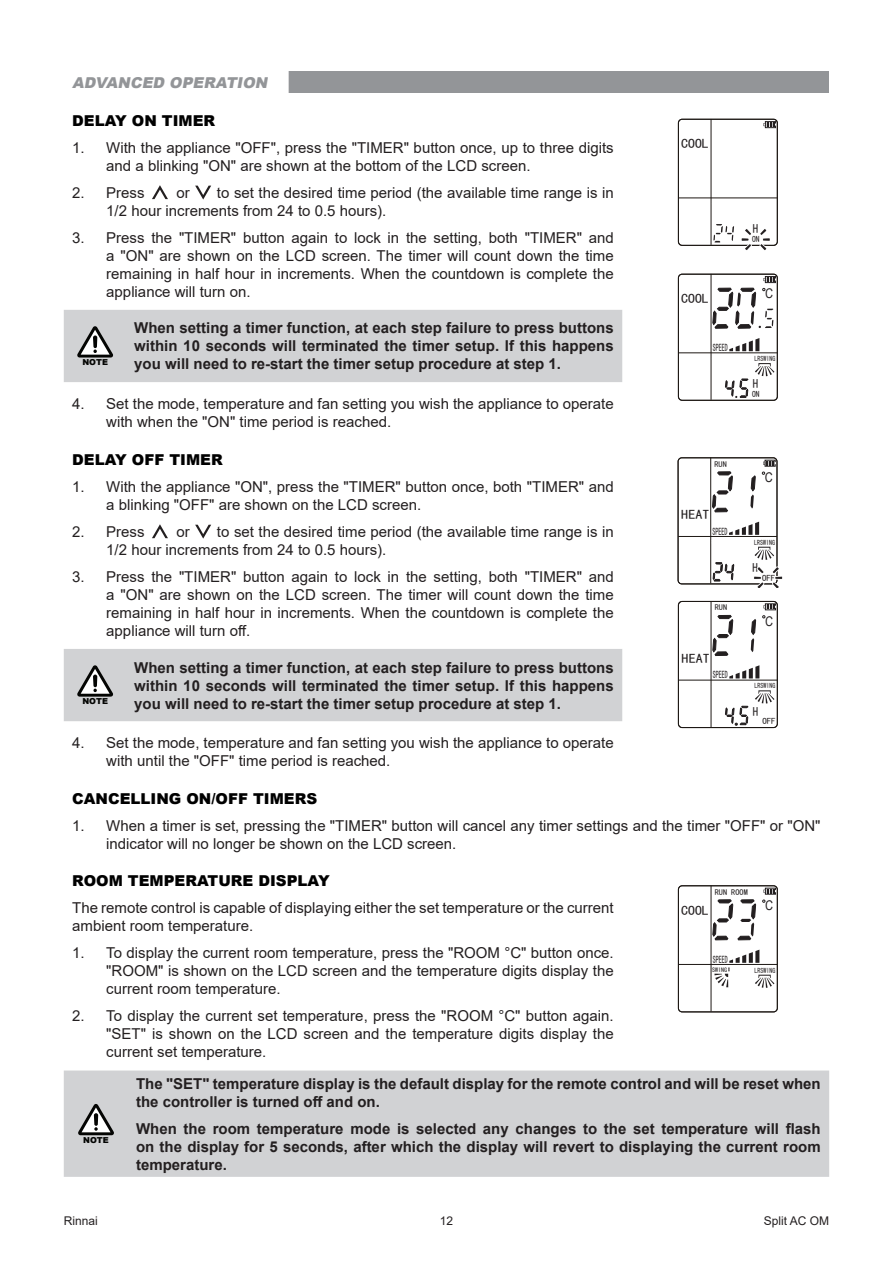
<style>
.page{position:relative;width:893px;height:1263px;background:#fff}
.page>*{position:absolute;margin:0;border:0;box-sizing:border-box;transform-origin:0 0}
.t1{font:15px/18px "Arial";color:#231f20}
.t2{font:700 15px/18px "Arial";color:#231f20;text-align:justify}
.t3{font:900 15px "Arial";color:#000}
.t4{font:italic 900 15px "Arial";color:#939598}
.t5{font:13.35px "Arial";color:#231f20;scale:.82 1}
.t6{font:13.2px "Sim Hei";color:#231f20;scale:1.04 1}
.t7{font:13.2px "Sim Hei";color:#231f20;scale:1.06 1}
.t8{font:12.9px "Sim Hei";color:#231f20;scale:.85 1}
.t9{font:12px "Arial";color:#231f20}
.t10{font:10.5px "Sim Hei";color:#231f20;scale:.57 1}
.t11{font:8.85px "Sim Hei";color:#231f20}
.t12{font:8.25px "Sim Hei";color:#231f20}
.t13{font:900 8.25px "Arial";color:#040503}
.t14{font:7.5px "Sim Hei";color:#231f20;scale:.8 1}
.t15{font:6.6px "Sim Hei";color:#231f20;scale:.91 1}
</style>
<div class="page">
<div style="left:64px;top:310px;width:558px;height:72px;background:#d1d2d4"></div>
<svg style="left:93px;top:335px;width:4px;height:13px"></svg>
<div style="left:64px;top:649px;width:558px;height:72px;background:#d1d2d4"></div>
<svg style="left:93px;top:675px;width:4px;height:12px"></svg>
<div style="left:64px;top:1070px;width:765px;height:107px;background:#d1d2d4"></div>
<svg style="left:78px;top:1104px;width:36px;height:31px"></svg>
<svg style="left:94px;top:1113px;width:4px;height:13px"></svg>
<div style="left:678px;top:119px;width:100px;height:127px;border:1px solid #1d1814;border-radius:4px"></div>
<hr style="left:678px;top:197px;width:99px;height:1px;background:#1d1814">
<hr style="left:711px;top:119px;width:1px;height:126px;background:#1d1814">
<svg style="left:763px;top:121px;width:13px;height:7px"></svg>
<svg style="left:713px;top:224px;width:39px;height:26px"></svg>
<svg style="left:759px;top:229px;width:12px;height:22px"></svg>
<div style="left:678px;top:274px;width:100px;height:127px;border:1px solid #1d1814;border-radius:4px"></div>
<hr style="left:678px;top:352px;width:99px;height:1px;background:#1d1814">
<svg style="left:755px;top:363px;width:19px;height:13px"></svg>
<svg style="left:729px;top:338px;width:30px;height:13px"></svg>
<hr style="left:711px;top:274px;width:1px;height:126px;background:#1d1814">
<svg style="left:725px;top:378px;width:24px;height:20px"></svg>
<svg style="left:712px;top:276px;width:64px;height:53px"></svg>
<svg style="left:152px;top:185px;width:16px;height:14px"></svg>
<svg style="left:195px;top:186px;width:16px;height:14px"></svg>
<div style="left:678px;top:601px;width:100px;height:127px;border:1px solid #1d1814;border-radius:4px"></div>
<hr style="left:678px;top:680px;width:99px;height:1px;background:#1d1814">
<svg style="left:762px;top:603px;width:14px;height:15px"></svg>
<svg style="left:755px;top:690px;width:19px;height:13px"></svg>
<svg style="left:729px;top:665px;width:30px;height:13px"></svg>
<hr style="left:711px;top:601px;width:1px;height:126px;background:#1d1814">
<svg style="left:725px;top:705px;width:24px;height:21px"></svg>
<svg style="left:712px;top:615px;width:21px;height:41px"></svg>
<svg style="left:751px;top:619px;width:5px;height:33px"></svg>
<div style="left:678px;top:457px;width:99px;height:127px;border:1px solid #1d1814;border-radius:4px"></div>
<hr style="left:678px;top:536px;width:99px;height:1px;background:#1d1814">
<svg style="left:763px;top:460px;width:12px;height:6px"></svg>
<svg style="left:754px;top:547px;width:20px;height:13px"></svg>
<svg style="left:729px;top:522px;width:30px;height:13px"></svg>
<hr style="left:710px;top:457px;width:1px;height:126px;background:#1d1814">
<svg style="left:712px;top:562px;width:23px;height:20px"></svg>
<svg style="left:712px;top:471px;width:21px;height:41px"></svg>
<svg style="left:750px;top:476px;width:6px;height:32px"></svg>
<svg style="left:753px;top:567px;width:11px;height:20px"></svg>
<svg style="left:772px;top:566px;width:11px;height:21px"></svg>
<svg style="left:152px;top:524px;width:16px;height:14px"></svg>
<svg style="left:195px;top:525px;width:16px;height:14px"></svg>
<div style="left:678px;top:885px;width:100px;height:127px;border:1px solid #1d1814;border-radius:4px"></div>
<hr style="left:678px;top:964px;width:99px;height:1px;background:#1d1814">
<svg style="left:763px;top:888px;width:13px;height:6px"></svg>
<hr style="left:711px;top:885px;width:1px;height:126px;background:#1d1814">
<svg style="left:712px;top:899px;width:44px;height:41px"></svg>
<svg style="left:713px;top:950px;width:61px;height:38px"></svg>
<div style="left:64px;top:71px;width:765px;height:21px;background:#939598"></div>
<div style="left:51px;top:64px;width:238px;height:36px;background:#fff"></div>
<p class="t4" style="left:72px;top:72px;width:200px">ADVANCED OPERATION</p>
<p class="t3" style="left:72px;top:109px;width:144px">DELAY ON TIMER</p>
<p class="t1" style="left:106px;top:138px;width:509px;text-indent:-34px">1. With the appliance "OFF", press the "TIMER" button once, up to three digits and a blinking "ON" are shown at the bottom of the LCD screen.</p>
<p class="t1" style="left:72px;top:183px;width:74px">2. Press</p>
<p class="t1" style="left:176px;top:183px;width:15px">or</p>
<p class="t1" style="left:106px;top:183px;width:509px;text-indent:111px">to set the desired time period (the available time range is in<br>1/2 hour increments from 24 to 0.5 hours).</p>
<p class="t1" style="left:106px;top:228px;width:509px;text-align:justify;text-indent:-34px">3. Press the "TIMER" button again to lock in the setting, both "TIMER" and a "ON" are shown on the LCD screen. The timer will count down the time remaining in half hour in increments. When the countdown is complete the appliance will turn on.</p>
<p class="t2" style="left:134px;top:319px;width:481px">When setting a timer function, at each step failure to press buttons within 10 seconds will terminated the timer setup. If this happens you will need to re-start the timer setup procedure at step 1.</p>
<p class="t1" style="left:106px;top:395px;width:509px;text-indent:-34px">4. Set the mode, temperature and fan setting you wish the appliance to operate with when the "ON" time period is reached.</p>
<p class="t3" style="left:72px;top:448px;width:152px">DELAY OFF TIMER</p>
<p class="t1" style="left:106px;top:477px;width:509px;text-indent:-34px">1. With the appliance "ON", press the "TIMER" button once, both "TIMER" and a blinking "OFF" are shown on the LCD screen.</p>
<p class="t1" style="left:72px;top:522px;width:74px">2. Press</p>
<p class="t1" style="left:176px;top:522px;width:15px">or</p>
<p class="t13" style="left:82px;top:356px;width:27px">NOTE</p>
<p class="t1" style="left:106px;top:522px;width:509px;text-indent:111px">to set the desired time period (the available time range is in<br>1/2 hour increments from 24 to 0.5 hours).</p>
<p class="t1" style="left:106px;top:567px;width:509px;text-align:justify;text-indent:-34px">3. Press the "TIMER" button again to lock in the setting, both "TIMER" and a "ON" are shown on the LCD screen. The timer will count down the time remaining in half hour in increments. When the countdown is complete the appliance will turn off.</p>
<p class="t6" style="left:681px;top:137px;width:28px">COOL</p>
<p class="t6" style="left:681px;top:292px;width:28px">COOL</p>
<p class="t10" style="left:713px;top:342px;width:28px">SPEED</p>
<p class="t8" style="left:753px;top:222px;width:8px">H</p>
<p class="t5" style="left:765px;top:285px;width:12px">C</p>
<p class="t14" style="left:755px;top:354px;width:28px">LRSWING</p>
<p class="t8" style="left:753px;top:377px;width:8px">H</p>
<p class="t12" style="left:714px;top:459px;width:14px">RUN</p>
<p class="t7" style="left:681px;top:508px;width:28px">HEAT</p>
<p class="t10" style="left:713px;top:526px;width:28px">SPEED</p>
<p class="t12" style="left:715px;top:603px;width:14px">RUN</p>
<p class="t5" style="left:765px;top:468px;width:12px">C</p>
<p class="t14" style="left:754px;top:538px;width:28px">LRSWING</p>
<p class="t8" style="left:752px;top:561px;width:8px">H</p>
<p class="t11" style="left:762px;top:573px;width:15px">OFF</p>
<p class="t5" style="left:765px;top:612px;width:12px">C</p>
<p class="t7" style="left:682px;top:652px;width:28px">HEAT</p>
<p class="t2" style="left:134px;top:658px;width:481px">When setting a timer function, at each step failure to press buttons within 10 seconds will terminated the timer setup. If this happens you will need to re-start the timer setup procedure at step 1.</p>
<p class="t1" style="left:106px;top:734px;width:509px;text-indent:-34px">4. Set the mode, temperature and fan setting you wish the appliance to operate with until the "OFF" time period is reached.</p>
<p class="t3" style="left:72px;top:787px;width:246px">CANCELLING ON/OFF TIMERS</p>
<p class="t1" style="left:106px;top:816px;width:716px;text-indent:-34px">1. When a timer is set, pressing the "TIMER" button will cancel any timer settings and the timer "OFF" or "ON" indicator will no longer be shown on the LCD screen.</p>
<p class="t3" style="left:72px;top:870px;width:259px">ROOM TEMPERATURE DISPLAY</p>
<p class="t1" style="left:72px;top:899px;width:543px">The remote control is capable of displaying either the set temperature or the current ambient room temperature.</p>
<p class="t1" style="left:106px;top:944px;width:509px;text-indent:-34px">1. To display the current room temperature, press the "ROOM °C" button once. "ROOM" is shown on the LCD screen and the temperature digits display the current room temperature.</p>
<p class="t1" style="left:106px;top:1007px;width:509px;text-indent:-34px">2. To display the current set temperature, press the "ROOM °C" button again. "SET" is shown on the LCD screen and the temperature digits display the current set temperature.</p>
<p class="t10" style="left:713px;top:669px;width:28px">SPEED</p>
<p class="t14" style="left:755px;top:682px;width:28px">LRSWING</p>
<p class="t13" style="left:82px;top:695px;width:27px">NOTE</p>
<p class="t8" style="left:753px;top:704px;width:8px">H</p>
<p class="t11" style="left:762px;top:717px;width:15px">OFF</p>
<p class="t12" style="left:715px;top:887px;width:35px">RUN ROOM</p>
<p class="t5" style="left:765px;top:896px;width:12px">C</p>
<p class="t6" style="left:681px;top:903px;width:28px">COOL</p>
<p class="t10" style="left:713px;top:954px;width:28px">SPEED</p>
<p class="t15" style="left:712px;top:966px;width:18px">SWING</p>
<p class="t14" style="left:755px;top:966px;width:28px">LRSWING</p>
<p class="t13" style="left:83px;top:1134px;width:27px">NOTE</p>
<p class="t2" style="left:136px;top:1074px;width:686px">The "SET" temperature display is the default display for the remote control and will be reset when the controller is turned off and on.</p>
<p class="t2" style="left:136px;top:1119px;width:686px">When the room temperature mode is selected any changes to the set temperature will flash on the display for 5 seconds, after which the display will revert to displaying the current room temperature.</p>
<p class="t9" style="left:64px;top:1212px;width:36px">Rinnai</p>
<p class="t9" style="left:440px;top:1212px;width:15px">12</p>
<p class="t9" style="left:764px;top:1212px;width:67px">Split AC OM</p>
</div>
